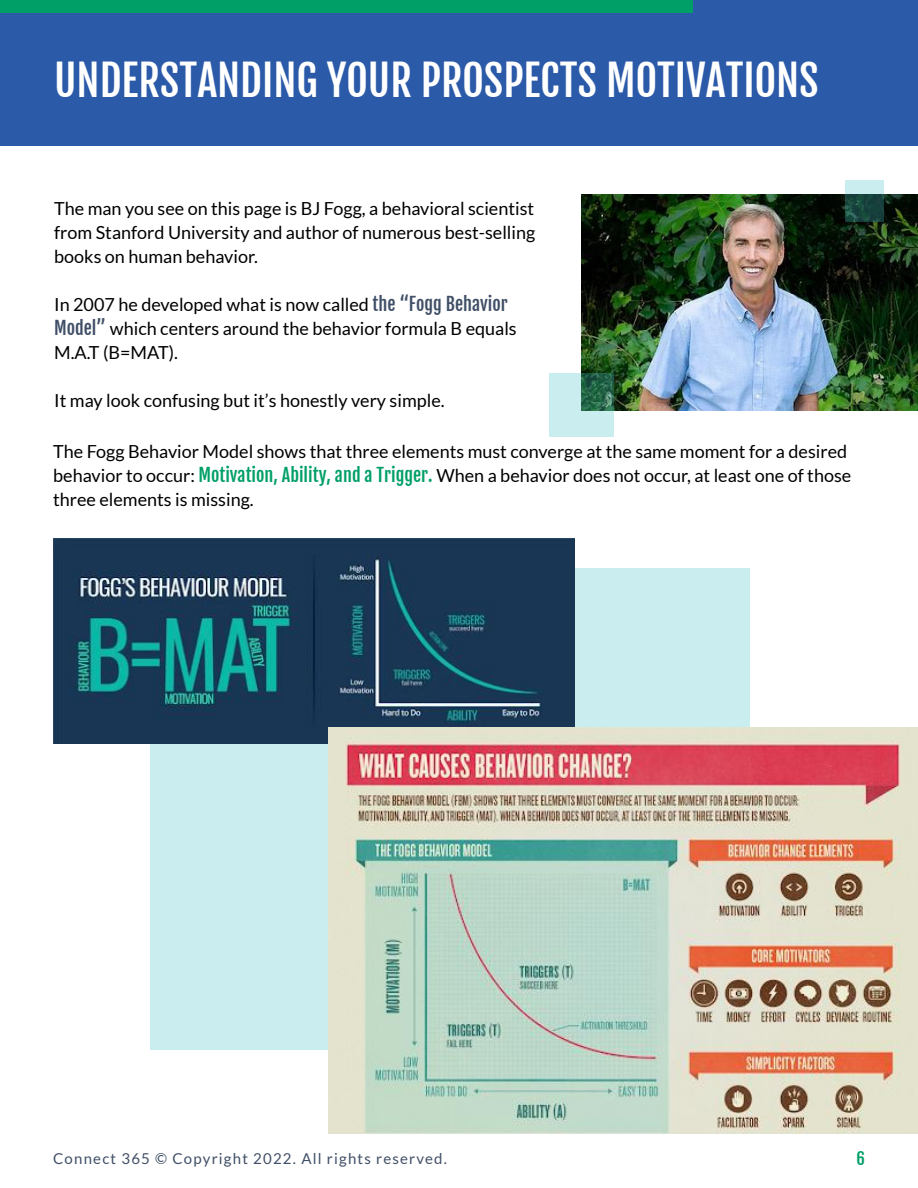
<style>
.page{position:relative;width:918px;height:1188px;background:#fff}
.page>*{position:absolute;margin:0;border:0;box-sizing:border-box;transform-origin:0 0}
.t1{font:42px "Fjalla One";color:#fff}
.t2{font:18px/24px "Lato";color:#000}
.t3{font:16.5px "Fjalla One";color:#009f67}
.t4{font:15px "Lato";letter-spacing:.08em;color:#404f67}
.s1{font-family:"Fjalla One";color:#404f67}
.s2{font-family:"Fjalla One";color:#009f67}
</style>
<div class="page">
<div style="left:150px;top:735px;width:317px;height:314px;background:#caedef"></div>
<div style="left:529px;top:568px;width:221px;height:216px;background:#caedef"></div>
<div style="left:0;top:0;width:918px;height:146px;background:#2b5aa9"></div>
<div style="left:0;top:0;width:692px;height:13px;background:#009f67"></div>
<img style="left:581px;top:194px;width:337px;height:216px">
<svg style="left:549px;top:374px;width:65px;height:63px;background:#99c5be"></svg>
<svg style="left:846px;top:180px;width:38px;height:42px;background:#547d79"></svg>
<img style="left:53px;top:539px;width:521px;height:204px">
<img style="left:329px;top:727px;width:589px;height:407px">
<h1 class="t1" style="left:54px;top:54px;width:766px">UNDERSTANDING YOUR PROSPECTS MOTIVATIONS</h1>
<p class="t2" style="left:54px;top:196px;width:483px;text-align:justify">The man you see on this page is BJ Fogg, a behavioral scientist from Stanford University and author of numerous best-selling books on human behavior.</p>
<p class="t2" style="left:54px;top:292px;width:464px">In 2007 he developed what is now called <span class="s1">the “Fogg Behavior<br>Model”</span> which centers around the behavior formula B equals<br>M.A.T (B=MAT).</p>
<p class="t2" style="left:54px;top:388px;width:392px">It may look confusing but it’s honestly very simple.</p>
<p class="t2" style="left:53px;top:439px;width:800px">The Fogg Behavior Model shows that three elements must converge at the same moment for a desired behavior to occur: <span class="s2">Motivation, Ability, and a Trigger.</span> When a behavior does not occur, at least one of those three elements is missing.</p>
<p class="t4" style="left:53px;top:1150px;width:395px">Connect 365 © Copyright 2022. All rights reserved.</p>
<p class="t3" style="left:856px;top:1149px;width:10px">6</p>
</div>
